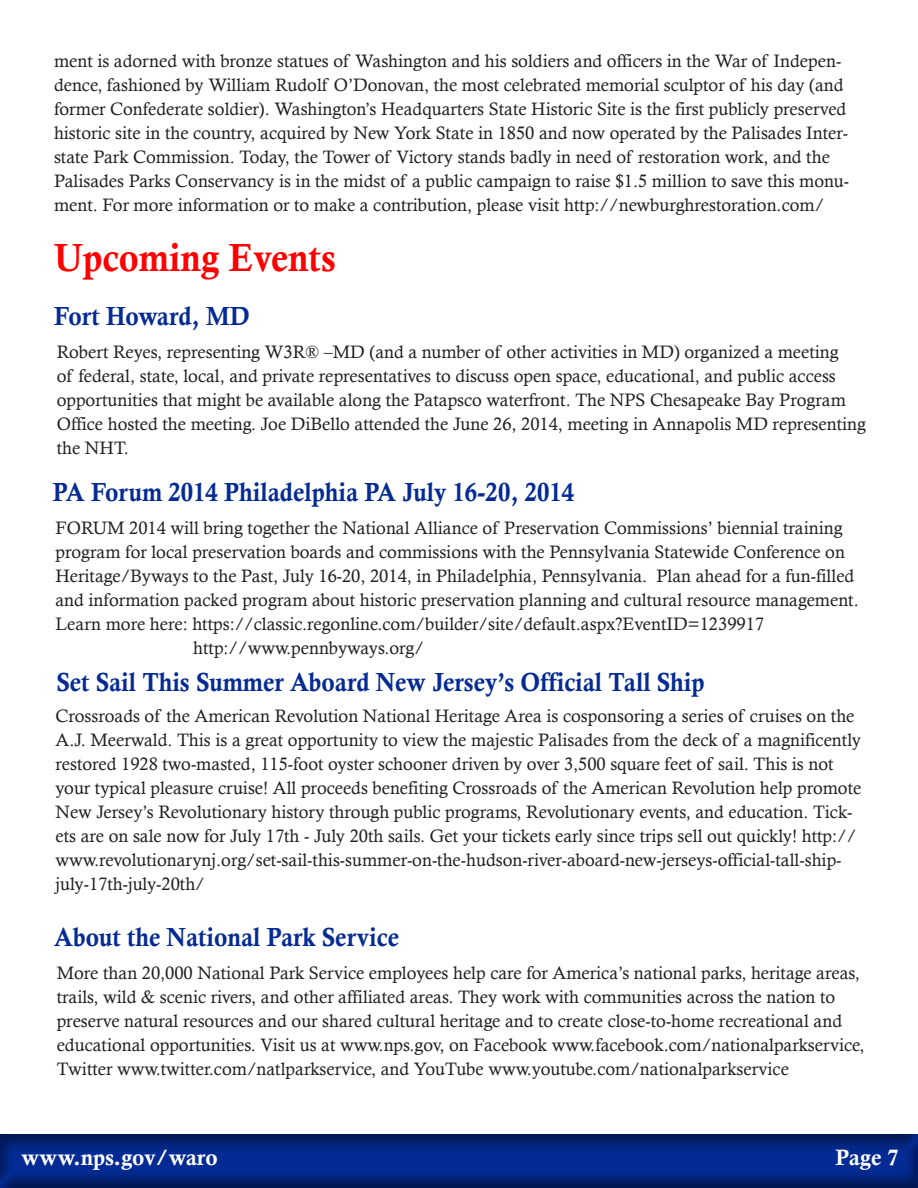
<style>
.page{position:relative;width:918px;height:1188px;background:#fff}
.page>*{position:absolute;margin:0;border:0;box-sizing:border-box;transform-origin:0 0}
.t1{font:39.3px "Calis MT Bol";color:#f00;scale:.93 1}
.t2{font:26.1px "Calis MT Bol";color:#042b93;scale:.93 1}
.t3{font:22.2px "Calis MT Bol";color:#fff}
.t4{font:18px/24px "Calisto";color:#231f20}
</style>
<div class="page">
<div style="left:0;top:1128px;width:918px;height:60px;background:#231f20;opacity:.5"></div>
<p class="t4" style="left:54px;top:48px;width:796px">ment is adorned with bronze statues of Washington and his soldiers and officers in the War of Indepen&shy;dence, fashioned by William Rudolf O’Donovan, the most celebrated memorial sculptor of his day (and former Confederate soldier). Washington’s Headquarters State Historic Site is the first publicly preserved historic site in the country, acquired by New York State in 1850 and now operated by the Palisades Inter&shy;state Park Commission. Today, the Tower of Victory stands badly in need of restoration work, and the Palisades Parks Conservancy is in the midst of a public campaign to raise $1.5 million to save this monu&shy;ment. For more information or to make a contribution, please visit http://newburghrestoration.com/</p>
<p class="t1" style="left:54px;top:235px;width:305px">Upcoming Events</p>
<p class="t2" style="left:54px;top:301px;width:212px">Fort Howard, MD</p>
<p class="t4" style="left:57px;top:340px;width:811px">Robert Reyes, representing W3R® –MD (and a number of other activities in MD) organized a meeting<br>of federal, state, local, and private representatives to discuss open space, educational, and public access opportunities that might be available along the Patapsco waterfront. The NPS Chesapeake Bay Program Office hosted the meeting. Joe DiBello attended the June 26, 2014, meeting in Annapolis MD representing the NHT.</p>
<p class="t2" style="left:53px;top:477px;width:562px">PA Forum 2014 Philadelphia PA July 16-20, 2014</p>
<p class="t4" style="left:56px;top:515px;width:805px">FORUM 2014 will bring together the National Alliance of Preservation Commissions’ biennial training program for local preservation boards and commissions with the Pennsylvania Statewide Conference on Heritage/Byways to the Past, July 16-20, 2014, in Philadelphia, Pennsylvania. Plan ahead for a fun-filled and information packed program about historic preservation planning and cultural resource management.</p>
<p class="t4" style="left:56px;top:611px;width:710px">Learn more here: https://classic.regonline.com/builder/site/default.aspx?EventID=1239917</p>
<p class="t4" style="left:193px;top:635px;width:232px">http://www.pennbyways.org/</p>
<p class="t2" style="left:57px;top:667px;width:698px">Set Sail This Summer Aboard New Jersey’s Official Tall Ship</p>
<p class="t4" style="left:56px;top:704px;width:807px">Crossroads of the American Revolution National Heritage Area is cosponsoring a series of cruises on the A.J. Meerwald. This is a great opportunity to view the majestic Palisades from the deck of a magnificently restored 1928 two-masted, 115-foot oyster schooner driven by over 3,500 square feet of sail. This is not your typical pleasure cruise! All proceeds benefiting Crossroads of the American Revolution help promote New Jersey’s Revolutionary history through public programs, Revolutionary events, and education. Tick&shy;ets are on sale now for July 17th - July 20th sails. Get your tickets early since trips sell out quickly! http:// www.revolutionarynj.org/set-sail-this-summer-on-the-hudson-river-aboard-new-jerseys-official-tall-ship&shy;july-17th-july-20th/</p>
<p class="t2" style="left:54px;top:922px;width:372px">About the National Park Service</p>
<p class="t4" style="left:57px;top:961px;width:809px">More than 20,000 National Park Service employees help care for America’s national parks, heritage areas, trails, wild &amp; scenic rivers, and other affiliated areas. They work with communities across the nation to preserve natural resources and our shared cultural heritage and to create close-to-home recreational and educational opportunities. Visit us at www.nps.gov, on Facebook www.facebook.com/nationalparkservice, Twitter www.twitter.com/natlparkservice, and YouTube www.youtube.com/nationalparkservice</p>
<p class="t3" style="left:21px;top:1145px;width:198px">www.nps.gov/waro</p>
<p class="t3" style="left:836px;top:1145px;width:64px">Page 7</p>
</div>
